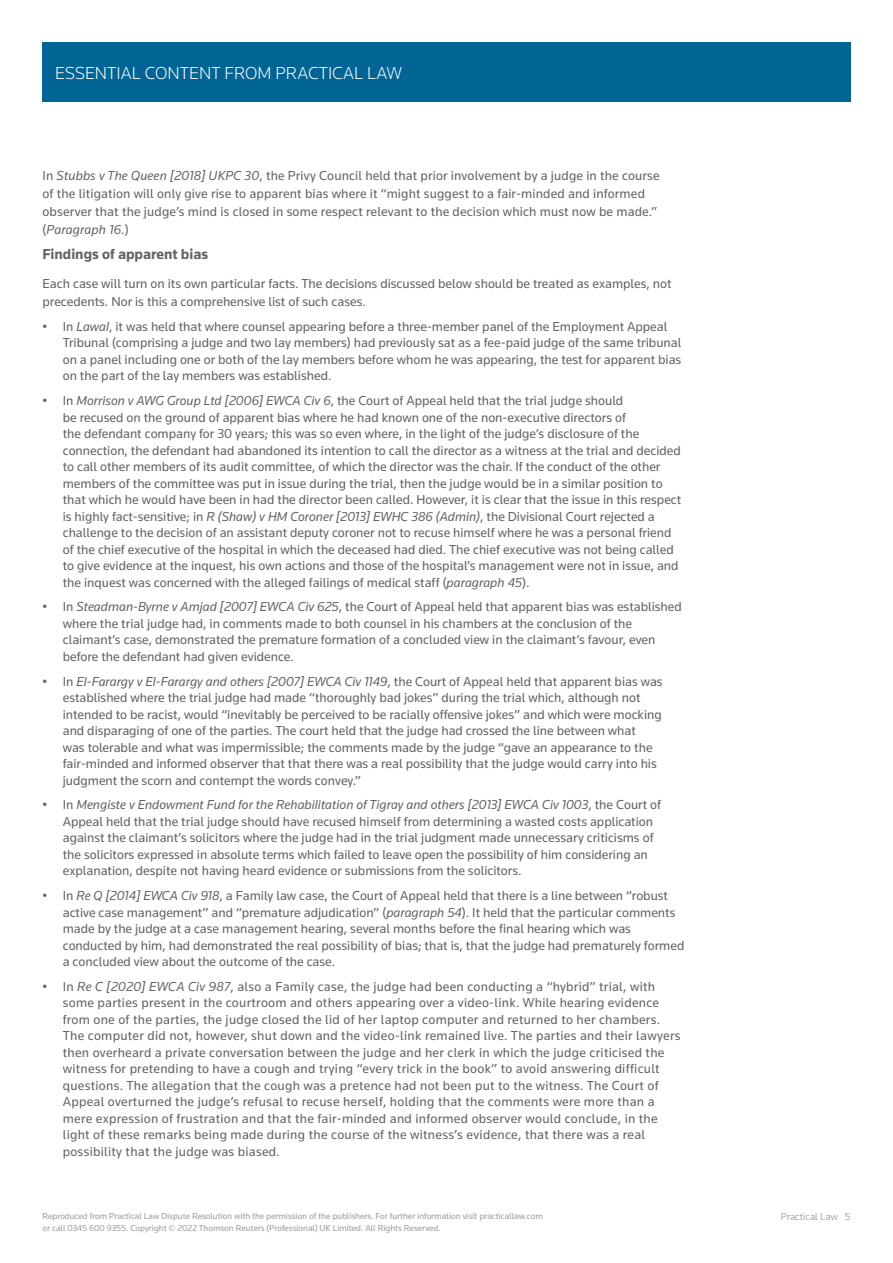
<style>
.page{position:relative;width:893px;height:1263px;background:#fff}
.page>*{position:absolute;margin:0;border:0;box-sizing:border-box;transform-origin:0 0}
.t1{font:300 18px "Knowledge";color:#fff}
.HEADING_TWO{font:700 15px "Knowledge";color:#636366}
.Body_Text{font:13.5px/16.5px "Knowledge";color:#636366}
.Body_Text-2{font:13.5px/16.5px "Knowledge";letter-spacing:.02em;color:#636366}
.t2{font:300 10.5px "Knowledge";color:#86888b}
.t3{font:9px "Knowledge";letter-spacing:-.005em;color:#999b9e}
.s1{font-style:italic}
</style>
<div class="page">
<div style="left:43px;top:43px;width:808px;height:59px;background:#006494"></div>
<h1 class="t1" style="left:55px;top:62px;width:348px">ESSENTIAL CONTENT FROM PRACTICAL LAW</h1>
<p class="Body_Text" style="left:43px;top:166px;width:619px;line-height:18px">In <span class="s1">Stubbs v The Queen [2018] UKPC 30</span>, the Privy Council held that prior involvement by a judge in the course of the litigation will only give rise to apparent bias where it “might suggest to a fair-minded and informed observer that the judge’s mind is closed in some respect relevant to the decision which must now be made.” (<span class="s1">Paragraph 16</span>.)</p>
<p class="HEADING_TWO" style="left:43px;top:245px;width:167px">Findings of apparent bias</p>
<p class="Body_Text" style="left:43px;top:274px;width:630px;line-height:18px">Each case will turn on its own particular facts. The decisions discussed below should be treated as examples, not precedents. Nor is this a comprehensive list of such cases.</p>
<p class="Body_Text" style="left:63px;top:318px;width:620px;text-indent:-20px">• In <span class="s1">Lawal</span>, it was held that where counsel appearing before a three-member panel of the Employment Appeal Tribunal (comprising a judge and two lay members) had previously sat as a fee-paid judge of the same tribunal on a panel including one or both of the lay members before whom he was appearing, the test for apparent bias on the part of the lay members was established.</p>
<p class="Body_Text" style="left:63px;top:392px;width:620px;text-indent:-20px">• In <span class="s1">Morrison v AWG Group Ltd [2006] EWCA Civ 6</span>, the Court of Appeal held that the trial judge should<br>be recused on the ground of apparent bias where he had known one of the non-executive directors of<br>the defendant company for 30 years; this was so even where, in the light of the judge’s disclosure of the connection, the defendant had abandoned its intention to call the director as a witness at the trial and decided to call other members of its audit committee, of which the director was the chair. If the conduct of the other members of the committee was put in issue during the trial, then the judge would be in a similar position to that which he would have been in had the director been called. However, it is clear that the issue in this respect is highly fact-sensitive; in <span class="s1">R (Shaw) v HM Coroner [2013] EWHC 386 (Admin)</span>, the Divisional Court rejected a challenge to the decision of an assistant deputy coroner not to recuse himself where he was a personal friend of the chief executive of the hospital in which the deceased had died. The chief executive was not being called to give evidence at the inquest, his own actions and those of the hospital’s management were not in issue, and the inquest was concerned with the alleged failings of medical staff (<span class="s1">paragraph 45</span>).</p>
<p class="Body_Text" style="left:63px;top:598px;width:621px;text-indent:-20px">• In <span class="s1">Steadman-Byrne v Amjad [2007] EWCA Civ 625</span>, the Court of Appeal held that apparent bias was established where the trial judge had, in comments made to both counsel in his chambers at the conclusion of the claimant’s case, demonstrated the premature formation of a concluded view in the claimant’s favour, even before the defendant had given evidence.</p>
<p class="Body_Text" style="left:63px;top:673px;width:601px;text-indent:-20px">• In <span class="s1">El-Farargy v El-Farargy and others [2007] EWCA Civ 1149</span>, the Court of Appeal held that apparent bias was established where the trial judge had made “thoroughly bad jokes” during the trial which, although not intended to be racist, would “inevitably be perceived to be racially offensive jokes” and which were mocking and disparaging of one of the parties. The court held that the judge had crossed the line between what<br>was tolerable and what was impermissible; the comments made by the judge “gave an appearance to the fair-minded and informed observer that that there was a real possibility that the judge would carry into his judgment the scorn and contempt the words convey.”</p>
<p class="Body_Text" style="left:63px;top:796px;width:600px;text-indent:-20px">• In <span class="s1">Mengiste v Endowment Fund for the Rehabilitation of Tigray and others [2013] EWCA Civ 1003</span>, the Court of Appeal held that the trial judge should have recused himself from determining a wasted costs application against the claimant’s solicitors where the judge had in the trial judgment made unnecessary criticisms of the solicitors expressed in absolute terms which failed to leave open the possibility of him considering an explanation, despite not having heard evidence or submissions from the solicitors.</p>
<p class="Body_Text" style="left:63px;top:887px;width:623px;text-indent:-20px">• In <span class="s1">Re Q [2014] EWCA Civ 918</span>, a Family law case, the Court of Appeal held that there is a line between “robust active case management” and “premature adjudication” (<span class="s1">paragraph 54</span>). It held that the particular comments made by the judge at a case management hearing, several months before the final hearing which was conducted by him, had demonstrated the real possibility of bias; that is, that the judge had prematurely formed a concluded view about the outcome of the case.</p>
<p class="Body_Text-2" style="left:63px;top:978px;width:619px;text-indent:-20px">• In <span class="s1">Re C [2020] EWCA Civ 987</span>, also a Family case, the judge had been conducting a “hybrid” trial, with some parties present in the courtroom and others appearing over a video-link. While hearing evidence from one of the parties, the judge closed the lid of her laptop computer and returned to her chambers.<br>The computer did not, however, shut down and the video-link remained live. The parties and their lawyers then overheard a private conversation between the judge and her clerk in which the judge criticised the witness for pretending to have a cough and trying “every trick in the book” to avoid answering difficult questions. The allegation that the cough was a pretence had not been put to the witness. The Court of Appeal overturned the judge’s refusal to recuse herself, holding that the comments were more than a mere expression of frustration and that the fair-minded and informed observer would conclude, in the light of these remarks being made during the course of the witness’s evidence, that there was a real possibility that the judge was biased.</p>
<p class="t3" style="left:43px;top:1210px;width:502px">Reproduced from Practical Law Dispute Resolution with the permission of the publishers. For further information visit practicallaw.com</p>
<p class="t2" style="left:781px;top:1210px;width:71px">Practical Law 5</p>
<p class="t3" style="left:43px;top:1222px;width:400px">or call 0345 600 9355. Copyright © 2022 Thomson Reuters (Professional) UK Limited. All Rights Reserved.</p>
</div>
